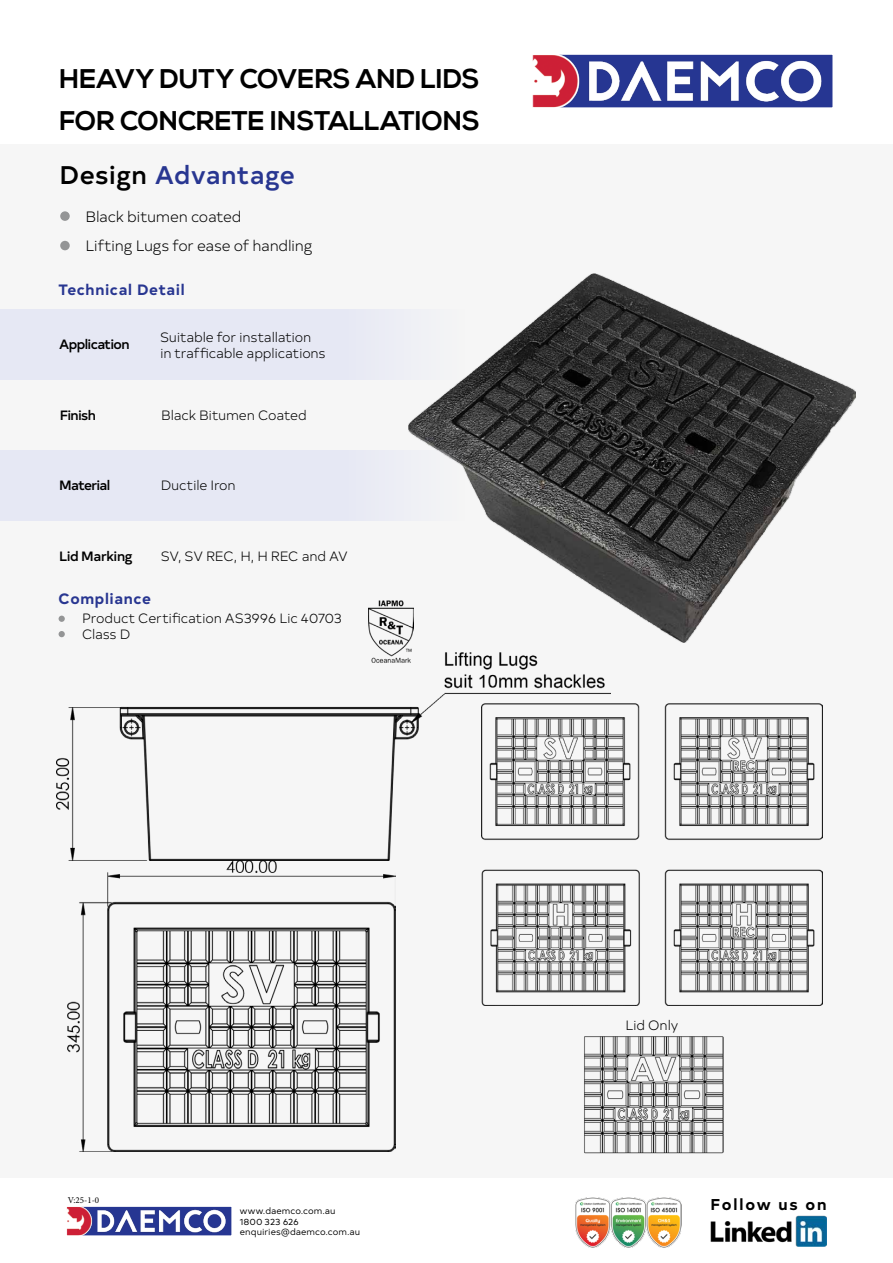
<style>
.page{position:relative;width:893px;height:1263px;background:#fff}
.page>*{position:absolute;margin:0;border:0;box-sizing:border-box;transform-origin:0 0}
.t1{font:700 27px "Nexa";color:#000}
.t2{font:500 25.5px "Typold";letter-spacing:.015em;color:#283691}
.t3{font:700 15.6px "Typold";letter-spacing:.12em;color:#000}
.t4{font:300 15px "Typold";letter-spacing:-.025em;color:#000}
.t5{font:700 15px "Typold";letter-spacing:.04em;color:#283691}
.t6{font:300 13.5px "Typold";letter-spacing:-.02em;color:#000}
.t7{font:500 13.5px "Typold";letter-spacing:-.05em;color:#000}
.t8{font:500 13.5px "Typold";letter-spacing:-.03em;color:#000}
.t9{font:9px/10.5px "Typold";letter-spacing:.005em;color:#000}
.t10{font:9px "Minion Pro";color:#000}
.s1{color:#000}
</style>
<div class="page">
<img style="left:68px;top:1208px;width:162px;height:26px">
<div style="left:66px;top:1206px;width:166px;height:30px;border:1px solid #fff"></div>
<img style="left:576px;top:1197px;width:106px;height:50px">
<img style="left:711px;top:1215px;width:115px;height:31px">
<div style="left:0;top:144px;width:893px;height:1033px;background:#f6f6f6"></div>
<img style="left:534px;top:56px;width:297px;height:50px">
<div style="left:532px;top:54px;width:301px;height:54px;border:1px solid #fff"></div>
<img style="left:67px;top:861px;width:328px;height:290px">
<img style="left:56px;top:630px;width:554px;height:230px">
<img style="left:409px;top:273px;width:446px;height:370px">
<div style="left:0;top:450px;width:464px;height:70px;background:#e0e3f4"></div>
<div style="left:0;top:309px;width:464px;height:70px;background:#e0e3f4"></div>
<div style="left:60px;top:211px;width:10px;height:10px;background:#949596;border-radius:50%"></div>
<div style="left:60px;top:241px;width:10px;height:9px;background:#949596;border-radius:50%"></div>
<svg style="left:59px;top:616px;width:6px;height:6px"></svg>
<svg style="left:59px;top:631px;width:6px;height:6px"></svg>
<img style="left:369px;top:600px;width:44px;height:63px">
<img style="left:482px;top:703px;width:340px;height:302px">
<img style="left:584px;top:1036px;width:140px;height:117px">
<p class="t1" style="left:60px;top:63px;width:422px">HEAVY DUTY COVERS AND LIDS</p>
<p class="t1" style="left:60px;top:105px;width:422px">FOR CONCRETE INSTALLATIONS</p>
<p class="t2" style="left:60px;top:155px;width:237px"><span class="s1">Design</span> Advantage</p>
<p class="t4" style="left:85px;top:205px;width:158px">Black bitumen coated</p>
<p class="t4" style="left:85px;top:234px;width:228px">Lifting Lugs for ease of handling</p>
<p class="t5" style="left:59px;top:277px;width:128px">Technical Detail</p>
<p class="t7" style="left:59px;top:334px;width:72px">Application</p>
<p class="t6" style="left:160px;top:327px;width:153px">Suitable for installation</p>
<p class="t6" style="left:160px;top:343px;width:167px">in trafficable applications</p>
<p class="t7" style="left:60px;top:405px;width:38px">Finish</p>
<p class="t6" style="left:161px;top:405px;width:147px">Black Bitumen Coated</p>
<p class="t7" style="left:59px;top:475px;width:53px">Material</p>
<p class="t8" style="left:59px;top:545px;width:75px">Lid Marking</p>
<p class="t6" style="left:161px;top:475px;width:77px">Ductile Iron</p>
<p class="t6" style="left:161px;top:546px;width:189px">SV, SV REC, H, H REC and AV</p>
<p class="t5" style="left:59px;top:586px;width:94px">Compliance</p>
<p class="t6" style="left:82px;top:608px;width:261px">Product Certification AS3996 Lic 40703</p>
<p class="t6" style="left:82px;top:624px;width:50px">Class D</p>
<p class="t10" style="left:68px;top:1194px;width:33px">V:25-1-0</p>
<p class="t9" style="left:240px;top:1205px;width:97px">www.daemco.com.au</p>
<p class="t9" style="left:240px;top:1215px;width:122px">1800 323 626 enquiries@daemco.com.au</p>
<p class="t6" style="left:625px;top:1015px;width:54px">Lid Only</p>
<p class="t3" style="left:710px;top:1192px;width:118px">Follow us on</p>
</div>
